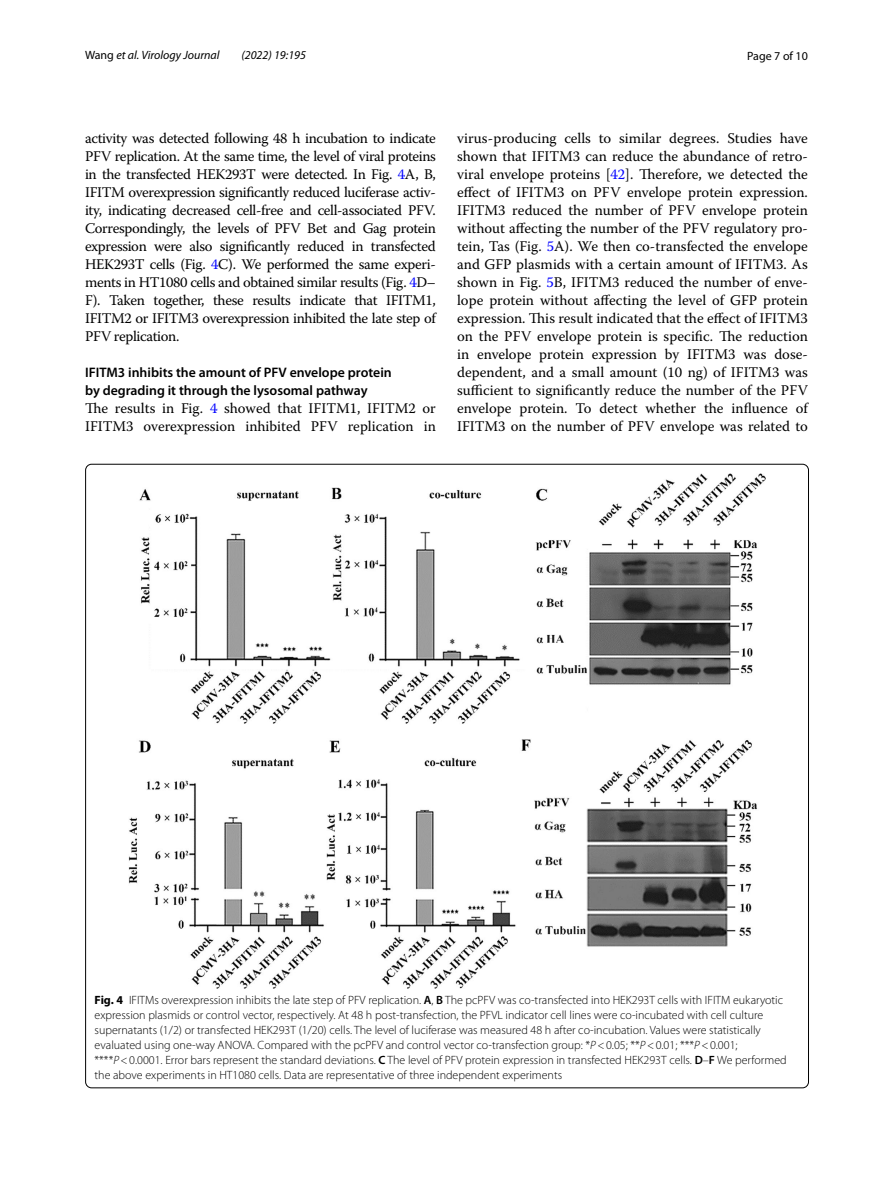
<style>
.page{position:relative;width:893px;height:1187px;background:#fff}
.page>*{position:absolute;margin:0;border:0;box-sizing:border-box;transform-origin:0 0}
.t1{font:14.7px/18px "Warnock Pro";color:#000;text-align:justify}
.t2{font:600 13.8px/18px "Myriad Pro";color:#000}
.t3{font:300 12px/15px "Myriad Pro";color:#000}
.t4{font:italic 12px "Myriad Pro";color:#000}
.t5{font:12px "Myriad Pro";color:#000}
.s1{font-style:normal}
.s2{color:#00f}
.s3{font-weight:700}
.s4{font-weight:600}
.s5{font-style:italic}
</style>
<div class="page">
<img style="left:128px;top:473px;width:638px;height:515px">
<p class="t4" style="left:85px;top:48px;width:136px"><span class="s1">Wang</span> et al. Virology Journal</p>
<p class="t4" style="left:241px;top:48px;width:66px">(2022) 19:195</p>
<p class="t5" style="left:747px;top:48px;width:62px">Page 7 of 10</p>
<p class="t1" style="left:85px;top:128px;width:352px">activity was detected following 48 h incubation to indicate PFV replication. At the same time, the level of viral proteins in the transfected HEK293T were detected. In Fig. <span class="s2">4</span>A, B, IFITM overexpression significantly reduced luciferase activ&shy;ity, indicating decreased cell-free and cell-associated PFV.<br>Correspondingly, the levels of PFV Bet and Gag protein expression were also significantly reduced in transfected HEK293T cells (Fig. <span class="s2">4</span>C). We performed the same experi&shy;ments in HT1080 cells and obtained similar results (Fig. <span class="s2">4</span>D– F). Taken together, these results indicate that IFITM1, IFITM2 or IFITM3 overexpression inhibited the late step of PFV replication.</p>
<p class="t2" style="left:85px;top:363px;width:308px">IFITM3 inhibits the amount of PFV envelope protein by degrading it through the lysosomal pathway</p>
<p class="t1" style="left:85px;top:398px;width:352px">The results in Fig. <span class="s2">4</span> showed that IFITM1, IFITM2 or<br>IFITM3 overexpression inhibited PFV replication in</p>
<p class="t1" style="left:457px;top:128px;width:352px">virus-producing cells to similar degrees. Studies have shown that IFITM3 can reduce the abundance of retro&shy;viral envelope proteins [<span class="s2">42</span>]. Therefore, we detected the effect of IFITM3 on PFV envelope protein expression.<br>IFITM3 reduced the number of PFV envelope protein without affecting the number of the PFV regulatory pro&shy;tein, Tas (Fig. <span class="s2">5</span>A). We then co-transfected the envelope and GFP plasmids with a certain amount of IFITM3. As shown in Fig. <span class="s2">5</span>B, IFITM3 reduced the number of enve&shy;lope protein without affecting the level of GFP protein expression. This result indicated that the effect of IFITM3 on the PFV envelope protein is specific. The reduction in envelope protein expression by IFITM3 was dose&shy;dependent, and a small amount (10 ng) of IFITM3 was sufficient to significantly reduce the number of the PFV envelope protein. To detect whether the influence of IFITM3 on the number of PFV envelope was related to</p>
<p class="t3" style="left:95px;top:992px;width:694px"><span class="s3">Fig. 4</span> IFITMs overexpression inhibits the late step of PFV replication. <span class="s4">A</span>, <span class="s4">B</span> The pcPFV was co-transfected into HEK293T cells with IFITM eukaryotic expression plasmids or control vector, respectively. At 48 h post-transfection, the PFVL indicator cell lines were co-incubated with cell culture supernatants (1/2) or transfected HEK293T (1/20) cells. The level of luciferase was measured 48 h after co-incubation. Values were statistically evaluated using one-way ANOVA. Compared with the pcPFV and control vector co-transfection group: *<span class="s5">P</span>&lt;0.05; **<span class="s5">P</span>&lt;0.01; ***<span class="s5">P</span>&lt;0.001; ****<span class="s5">P</span>&lt;0.0001. Error bars represent the standard deviations. <span class="s4">C</span> The level of PFV protein expression in transfected HEK293T cells. <span class="s4">D</span>–<span class="s4">F</span> We performed the above experiments in HT1080 cells. Data are representative of three independent experiments</p>
</div>
